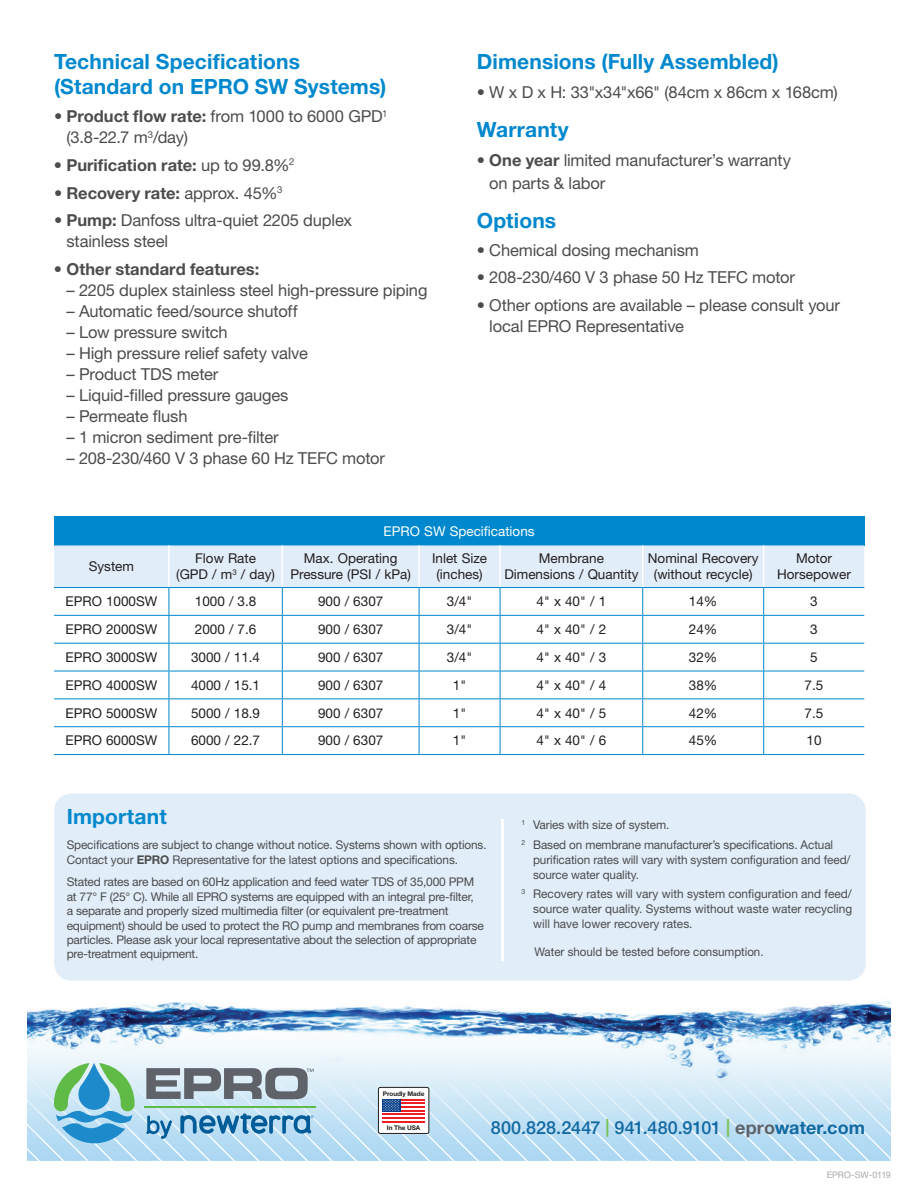
<style>
.page{position:relative;width:918px;height:1188px;background:#fff}
.page>*{position:absolute;margin:0;border:0;box-sizing:border-box;transform-origin:0 0}
.t1{font:700 21px/25.5px "Helvetica Neue LT Std";letter-spacing:.005em;color:#0088ce}
.t2{font:500 18px "Helvetica Neue LT Std";letter-spacing:-.005em;color:#126aa3}
.t3{font:16.5px/21px "Helvetica Neue LT Std";letter-spacing:-.01em;color:#4b4c4d}
.t4{font:700 16.5px "Helvetica Neue LT Std";color:#4b4c4d}
.t5{font:13.5px/16.2px "Helvetica Neue LT Std";color:#231f20;text-align:center}
.t6{font:13.5px "Helvetica Neue LT Std";color:#fff}
.t7{font:12px/14.4px "Helvetica Neue LT Std";letter-spacing:-.01em;color:#4b4c4d}
.t8{font:12px "Helvetica Neue LT Std";letter-spacing:-.01em;color:#4b4c4d;scale:.96 1}
.t9{font:9px "Helvetica Neue LT Std";letter-spacing:-.015em;color:#a8a9ad}
.t10{font:700 6.45px "Helvetica Neue LT Std";letter-spacing:-.01em;color:#231f20}
.s1{font-weight:700}
.s2{font-weight:400}
.s3{font-weight:700;color:#7ac35c}
.s4{font-weight:700;color:#5f6369}
</style>
<div class="page">
<img style="left:27px;top:1001px;width:864px;height:52px">
<svg style="left:27px;top:1053px;width:864px;height:108px"></svg>
<div style="left:54px;top:793px;width:812px;height:188px;background:#e1edf8;border-radius:18px"></div>
<hr style="left:501px;top:819px;width:3px;height:142px;background:#fff">
<div style="left:54px;top:516px;width:810px;height:29px;background:#0088ce"></div>
<hr style="left:54px;top:754px;width:115px;height:1px;background:#0088ce">
<hr style="left:169px;top:754px;width:113px;height:1px;background:#0088ce">
<hr style="left:282px;top:754px;width:137px;height:1px;background:#0088ce">
<hr style="left:419px;top:754px;width:81px;height:1px;background:#0088ce">
<hr style="left:500px;top:754px;width:143px;height:1px;background:#0088ce">
<hr style="left:643px;top:754px;width:121px;height:1px;background:#0088ce">
<svg style="left:54px;top:545px;width:810px;height:209px"></svg>
<hr style="left:764px;top:587px;width:100px;height:1px;background:#0088ce">
<hr style="left:764px;top:615px;width:100px;height:1px;background:#0088ce">
<hr style="left:764px;top:643px;width:100px;height:1px;background:#0088ce">
<hr style="left:764px;top:671px;width:100px;height:1px;background:#0088ce">
<hr style="left:764px;top:698px;width:100px;height:1px;background:#0088ce">
<hr style="left:764px;top:726px;width:100px;height:1px;background:#0088ce">
<hr style="left:764px;top:754px;width:100px;height:1px;background:#0088ce">
<h1 class="t1" style="left:54px;top:48px;width:334px">Technical Specifications (Standard on EPRO SW Systems)</h1>
<h3 class="t3" style="left:67px;top:106px;width:322px;text-indent:-13px">• <span class="s1">Product flow rate:</span> from 1000 to 6000 GPD<sup>1 </sup>(3.8-22.7 m<sup>3</sup>/day)</h3>
<h3 class="t4" style="left:54px;top:155px;width:242px"><span class="s2">•</span> Purification rate: <span class="s2">up to 99.8%</span><sup>2</sup></h3>
<h3 class="t4" style="left:54px;top:183px;width:230px"><span class="s2">•</span> Recovery rate: <span class="s2">approx. 45%</span><sup>3</sup></h3>
<h3 class="t3" style="left:67px;top:210px;width:287px;text-indent:-13px">• <span class="s1">Pump:</span> Danfoss ultra-quiet 2205 duplex stainless steel</h3>
<h3 class="t4" style="left:54px;top:259px;width:207px"><span class="s2">•</span> Other standard features:</h3>
<h3 class="t3" style="left:67px;top:280px;width:362px">– 2205 duplex stainless steel high-pressure piping</h3>
<h3 class="t3" style="left:67px;top:301px;width:233px">– Automatic feed/source shutoff</h3>
<h3 class="t3" style="left:67px;top:322px;width:163px">– Low pressure switch</h3>
<h3 class="t3" style="left:67px;top:343px;width:243px">– High pressure relief safety valve</h3>
<h3 class="t3" style="left:67px;top:364px;width:153px">– Product TDS meter</h3>
<h3 class="t3" style="left:67px;top:385px;width:224px">– Liquid-filled pressure gauges</h3>
<h3 class="t3" style="left:67px;top:406px;width:123px">– Permeate flush</h3>
<h3 class="t3" style="left:67px;top:427px;width:214px">– 1 micron sediment pre-filter</h3>
<h3 class="t3" style="left:67px;top:448px;width:320px">– 208-230/460 V 3 phase 60 Hz TEFC motor</h3>
<h1 class="t1" style="left:477px;top:48px;width:304px">Dimensions (Fully Assembled)</h1>
<h3 class="t3" style="left:477px;top:82px;width:362px">• W x D x H: 33"x34"x66" (84cm x 86cm x 168cm)</h3>
<h1 class="t1" style="left:477px;top:117px;width:94px">Warranty</h1>
<h3 class="t3" style="left:489px;top:149px;width:303px;line-height:22.5px;text-indent:-13px">• <span class="s1">One year</span> limited manufacturer’s warranty on parts &amp; labor</h3>
<h1 class="t1" style="left:477px;top:207px;width:81px">Options</h1>
<h3 class="t3" style="left:477px;top:239px;width:224px">• Chemical dosing mechanism</h3>
<h3 class="t3" style="left:477px;top:267px;width:320px">• 208-230/460 V 3 phase 50 Hz TEFC motor</h3>
<h3 class="t3" style="left:489px;top:295px;width:352px;text-indent:-13px">• Other options are available – please consult your local EPRO Representative</h3>
<p class="t6" style="left:384px;top:523px;width:153px">EPRO SW Specifications</p>
<p class="t5" style="left:89px;top:558px;width:47px">System</p>
<p class="t5" style="left:176px;top:550px;width:100px">Flow Rate<br>(GPD / m<sup>3</sup> / day)</p>
<p class="t5" style="left:290px;top:550px;width:122px">Max. Operating<br>Pressure (PSI / kPa)</p>
<p class="t5" style="left:432px;top:550px;width:57px">Inlet Size (inches)</p>
<p class="t5" style="left:504px;top:550px;width:136px">Membrane<br>Dimensions / Quantity</p>
<p class="t5" style="left:648px;top:550px;width:112px">Nominal Recovery (without recycle)</p>
<p class="t5" style="left:777px;top:550px;width:75px">Motor<br>Horsepower</p>
<p class="t5" style="left:66px;top:593px;width:93px">EPRO 1000SW</p>
<p class="t5" style="left:195px;top:593px;width:63px">1000 / 3.8</p>
<p class="t5" style="left:318px;top:593px;width:67px">900 / 6307</p>
<p class="t5" style="left:447px;top:593px;width:27px">3/4"</p>
<p class="t5" style="left:537px;top:593px;width:71px">4" x 40" / 1</p>
<p class="t5" style="left:689px;top:593px;width:30px">14%</p>
<p class="t5" style="left:810px;top:593px;width:9px">3</p>
<p class="t5" style="left:66px;top:621px;width:93px">EPRO 2000SW</p>
<p class="t5" style="left:195px;top:621px;width:63px">2000 / 7.6</p>
<p class="t5" style="left:318px;top:621px;width:67px">900 / 6307</p>
<p class="t5" style="left:447px;top:621px;width:27px">3/4"</p>
<p class="t5" style="left:537px;top:621px;width:71px">4" x 40" / 2</p>
<p class="t5" style="left:689px;top:621px;width:30px">24%</p>
<p class="t5" style="left:810px;top:621px;width:9px">3</p>
<p class="t5" style="left:66px;top:649px;width:93px">EPRO 3000SW</p>
<p class="t5" style="left:191px;top:649px;width:71px">3000 / 11.4</p>
<p class="t5" style="left:318px;top:649px;width:67px">900 / 6307</p>
<p class="t5" style="left:447px;top:649px;width:27px">3/4"</p>
<p class="t5" style="left:537px;top:649px;width:71px">4" x 40" / 3</p>
<p class="t5" style="left:689px;top:649px;width:30px">32%</p>
<p class="t5" style="left:810px;top:649px;width:9px">5</p>
<p class="t5" style="left:66px;top:677px;width:93px">EPRO 4000SW</p>
<p class="t5" style="left:191px;top:677px;width:71px">4000 / 15.1</p>
<p class="t5" style="left:318px;top:677px;width:67px">900 / 6307</p>
<p class="t5" style="left:453px;top:677px;width:15px">1"</p>
<p class="t5" style="left:537px;top:677px;width:71px">4" x 40" / 4</p>
<p class="t5" style="left:689px;top:677px;width:30px">38%</p>
<p class="t5" style="left:805px;top:677px;width:20px">7.5</p>
<p class="t5" style="left:66px;top:705px;width:93px">EPRO 5000SW</p>
<p class="t5" style="left:191px;top:705px;width:71px">5000 / 18.9</p>
<p class="t5" style="left:318px;top:705px;width:67px">900 / 6307</p>
<p class="t5" style="left:453px;top:705px;width:15px">1"</p>
<p class="t5" style="left:537px;top:705px;width:71px">4" x 40" / 5</p>
<p class="t5" style="left:689px;top:705px;width:30px">42%</p>
<p class="t5" style="left:805px;top:705px;width:20px">7.5</p>
<p class="t5" style="left:66px;top:732px;width:93px">EPRO 6000SW</p>
<p class="t5" style="left:191px;top:732px;width:71px">6000 / 22.7</p>
<p class="t5" style="left:318px;top:732px;width:67px">900 / 6307</p>
<p class="t5" style="left:453px;top:732px;width:15px">1"</p>
<p class="t5" style="left:537px;top:732px;width:71px">4" x 40" / 6</p>
<p class="t5" style="left:689px;top:732px;width:30px">45%</p>
<p class="t5" style="left:807px;top:732px;width:17px">10</p>
<h1 class="t1" style="left:67px;top:803px;width:101px">Important</h1>
<p class="t7" style="left:67px;top:838px;width:421px">Specifications are subject to change without notice. Systems shown with options.<br>Contact your <span class="s1">EPRO</span> Representative for the latest options and specifications.</p>
<p class="t7" style="left:67px;top:875px;width:419px">Stated rates are based on 60Hz application and feed water TDS of 35,000 PPM at 77° F (25° C). While all EPRO systems are equipped with an integral pre-filter,<br>a separate and properly sized multimedia filter (or equivalent pre-treatment equipment) should be used to protect the RO pump and membranes from coarse particles. Please ask your local representative about the selection of appropriate pre-treatment equipment.</p>
<p class="t7" style="left:522px;top:815px;width:313px;line-height:19.2px"><sup>1</sup> Varies with size of system.<br><sup>2</sup> Based on membrane manufacturer’s specifications. Actual</p>
<p class="t7" style="left:533px;top:852px;width:319px;line-height:15px">purification rates will vary with system configuration and feed/ source water quality.</p>
<p class="t7" style="left:533px;top:886px;width:321px;line-height:15px;text-align:justify;text-indent:-11px"><sup>3</sup> Recovery rates will vary with system configuration and feed/ source water quality. Systems without waste water recycling will have lower recovery rates.</p>
<p class="t8" style="left:534px;top:945px;width:240px">Water should be tested before consumption.</p>
<p class="t10" style="left:383px;top:1090px;width:43px">Proudly Made</p>
<p class="t10" style="left:387px;top:1123px;width:35px">In The USA</p>
<h2 class="t2" style="left:491px;top:1117px;width:376px">800.828.2447 <span class="s3">|</span> 941.480.9101 <span class="s3">|</span> <span class="s4">epro</span><span class="s1">water.com</span></h2>
<p class="t9" style="left:827px;top:1169px;width:66px">EPRO-SW-0119</p>
</div>
